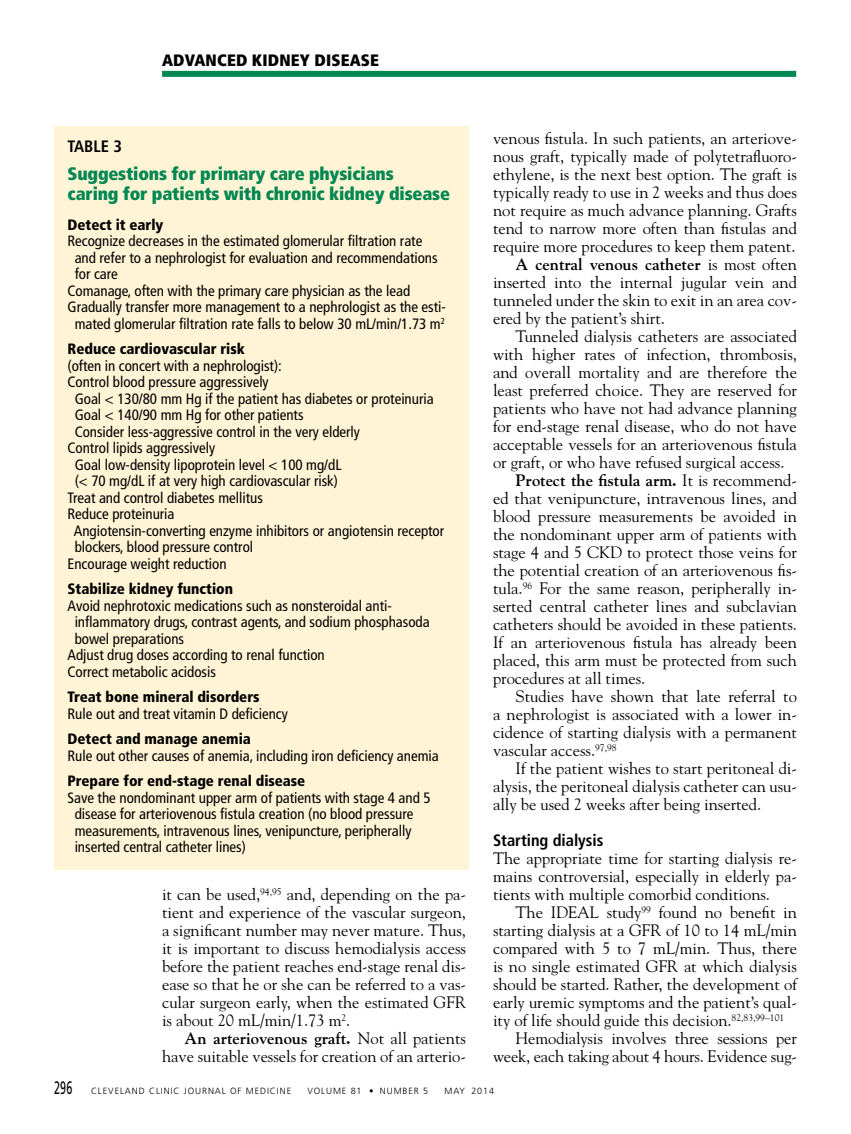
<style>
.page{position:relative;width:851px;height:1134px;background:#fff}
.page>*{position:absolute;margin:0;border:0;box-sizing:border-box;transform-origin:0 0}
.t1{font:900 condensed 18px/19.5px "Frutiger LT Std";letter-spacing:-.01em;color:#008752}
.t2{font:16.5px/18px "Goudy Std";color:#000;text-align:justify}
.t3{font:700 16.5px "Goudy Std";color:#000}
.t4{font:700 condensed 16.5px "Frutiger LT Std";color:#000}
.t5{font:900 condensed 16.5px "Frutiger LT Std";letter-spacing:.01em;color:#000}
.t6{font:condensed 15px/16.5px "Frutiger LT Std";color:#000}
.t7{font:900 condensed 15px "Frutiger LT Std";color:#000}
.t8{font:300 9px "Frutiger LT Std";letter-spacing:.1em;color:#000}
.s1{font-weight:700}
.s2{font-weight:400}
.s3{font-weight:400;font-size:18px}
</style>
<div class="page">
<div style="left:162px;top:71px;width:634px;height:6px;background:#008752"></div>
<div style="left:54px;top:126px;width:414px;height:743px;background:#fff4d5"></div>
<p class="t5" style="left:162px;top:51px;width:218px">ADVANCED KIDNEY DISEASE</p>
<p class="t4" style="left:68px;top:136px;width:56px">TABLE 3</p>
<p class="t1" style="left:68px;top:164px;width:384px">Suggestions for primary care physicians<br>caring for patients with chronic kidney disease</p>
<p class="t7" style="left:68px;top:216px;width:97px">Detect it early</p>
<p class="t6" style="left:68px;top:233px;width:356px">Recognize decreases in the estimated glomerular filtration rate</p>
<p class="t6" style="left:75px;top:250px;width:364px">and refer to a nephrologist for evaluation and recommendations</p>
<p class="t6" style="left:75px;top:266px;width:45px">for care</p>
<p class="t6" style="left:68px;top:283px;width:344px">Comanage, often with the primary care physician as the lead</p>
<p class="t6" style="left:68px;top:299px;width:380px">Gradually transfer more management to a nephrologist as the esti-</p>
<p class="t6" style="left:75px;top:316px;width:372px">mated glomerular filtration rate falls to below 30 mL/min/1.73 m<sup>2</sup></p>
<p class="t7" style="left:68px;top:340px;width:179px">Reduce cardiovascular risk</p>
<p class="t6" style="left:68px;top:358px;width:216px">(often in concert with a nephrologist):</p>
<p class="t6" style="left:68px;top:374px;width:203px">Control blood pressure aggressively</p>
<p class="t6" style="left:75px;top:391px;width:360px">Goal &lt; 130/80 mm Hg if the patient has diabetes or proteinuria</p>
<p class="t6" style="left:75px;top:407px;width:230px">Goal &lt; 140/90 mm Hg for other patients</p>
<p class="t6" style="left:75px;top:424px;width:287px">Consider less-aggressive control in the very elderly</p>
<p class="t6" style="left:68px;top:440px;width:149px">Control lipids aggressively</p>
<p class="t6" style="left:75px;top:457px;width:268px">Goal low-density lipoprotein level &lt; 100 mg/dL</p>
<p class="t6" style="left:75px;top:473px;width:265px">(&lt; 70 mg/dL if at very high cardiovascular risk)</p>
<p class="t6" style="left:68px;top:490px;width:197px">Treat and control diabetes mellitus</p>
<p class="t6" style="left:68px;top:506px;width:108px">Reduce proteinuria</p>
<p class="t6" style="left:74px;top:523px;width:372px">Angiotensin-converting enzyme inhibitors or angiotensin receptor</p>
<p class="t6" style="left:75px;top:539px;width:180px">blockers, blood pressure control</p>
<p class="t6" style="left:68px;top:556px;width:160px">Encourage weight reduction</p>
<p class="t7" style="left:68px;top:580px;width:167px">Stabilize kidney function</p>
<p class="t6" style="left:68px;top:598px;width:326px">Avoid nephrotoxic medications such as nonsteroidal anti-</p>
<p class="t6" style="left:75px;top:614px;width:356px">inflammatory drugs, contrast agents, and sodium phosphasoda</p>
<p class="t6" style="left:75px;top:631px;width:111px">bowel preparations</p>
<p class="t6" style="left:68px;top:647px;width:259px">Adjust drug doses according to renal function</p>
<p class="t6" style="left:68px;top:664px;width:150px">Correct metabolic acidosis</p>
<p class="t7" style="left:68px;top:688px;width:193px">Treat bone mineral disorders</p>
<p class="t6" style="left:68px;top:706px;width:222px">Rule out and treat vitamin D deficiency</p>
<p class="t7" style="left:68px;top:730px;width:185px">Detect and manage anemia</p>
<p class="t6" style="left:68px;top:748px;width:373px">Rule out other causes of anemia, including iron deficiency anemia</p>
<p class="t7" style="left:68px;top:772px;width:239px">Prepare for end-stage renal disease</p>
<p class="t6" style="left:75px;top:790px;width:357px;text-indent:-7px">Save the nondominant upper arm of patients with stage 4 and 5 disease for arteriovenous fistula creation (no blood pressure measurements, intravenous lines, venipuncture, peripherally inserted central catheter lines)</p>
<p class="t2" style="left:162px;top:885px;width:305px">it can be used,<sup>94,95</sup> and, depending on the pa&shy;tient and experience of the vascular surgeon, a significant number may never mature. Thus, it is important to discuss hemodialysis access before the patient reaches end-stage renal dis&shy;ease so that he or she can be referred to a vas&shy;cular surgeon early, when the estimated GFR is about 20 mL/min/1.73 m<sup>2</sup>.</p>
<p class="t2" style="left:162px;top:1029px;width:305px;text-align:right"><span class="s1">An arteriovenous graft.</span> Not all patients have suitable vessels for creation of an arterio-</p>
<p class="t2" style="left:493px;top:129px;width:305px">venous fistula. In such patients, an arteriove-</p>
<p class="t2" style="left:493px;top:147px;width:305px">nous graft, typically made of polytetrafluoro-</p>
<p class="t2" style="left:493px;top:165px;width:305px">ethylene, is the next best option. The graft is</p>
<p class="t2" style="left:493px;top:183px;width:305px">typically ready to use in 2 weeks and thus does</p>
<p class="t2" style="left:493px;top:201px;width:305px">not require as much advance planning. Grafts</p>
<p class="t2" style="left:493px;top:219px;width:305px">tend to narrow more often than fistulas and</p>
<p class="t2" style="left:493px;top:237px;width:304px">require more procedures to keep them patent.</p>
<p class="t3" style="left:515px;top:254px;width:283px">A central venous catheter <span class="s2">is most often</span></p>
<p class="t2" style="left:493px;top:273px;width:305px">inserted into the internal jugular vein and</p>
<p class="t2" style="left:493px;top:291px;width:305px">tunneled under the skin to exit in an area cov-</p>
<p class="t2" style="left:493px;top:309px;width:173px">ered by the patient’s shirt.</p>
<p class="t2" style="left:515px;top:327px;width:283px">Tunneled dialysis catheters are associated</p>
<p class="t2" style="left:493px;top:345px;width:305px">with higher rates of infection, thrombosis,</p>
<p class="t2" style="left:493px;top:363px;width:305px">and overall mortality and are therefore the</p>
<p class="t2" style="left:493px;top:381px;width:305px">least preferred choice. They are reserved for</p>
<p class="t2" style="left:493px;top:399px;width:305px">patients who have not had advance planning</p>
<p class="t2" style="left:493px;top:417px;width:305px">for end-stage renal disease, who do not have</p>
<p class="t2" style="left:493px;top:435px;width:305px">acceptable vessels for an arteriovenous fistula</p>
<p class="t2" style="left:493px;top:453px;width:293px">or graft, or who have refused surgical access.</p>
<p class="t3" style="left:515px;top:470px;width:283px">Protect the fistula arm. <span class="s2">It is recommend-</span></p>
<p class="t2" style="left:493px;top:489px;width:305px">ed that venipuncture, intravenous lines, and</p>
<p class="t2" style="left:493px;top:507px;width:305px">blood pressure measurements be avoided in</p>
<p class="t2" style="left:493px;top:525px;width:305px">the nondominant upper arm of patients with</p>
<p class="t2" style="left:493px;top:543px;width:305px">stage 4 and 5 CKD to protect those veins for</p>
<p class="t2" style="left:493px;top:561px;width:305px">the potential creation of an arteriovenous fis-</p>
<p class="t2" style="left:493px;top:579px;width:305px">tula.<sup>96</sup> For the same reason, peripherally in-</p>
<p class="t2" style="left:493px;top:597px;width:305px">serted central catheter lines and subclavian</p>
<p class="t2" style="left:493px;top:615px;width:305px">catheters should be avoided in these patients.</p>
<p class="t2" style="left:493px;top:633px;width:305px">If an arteriovenous fistula has already been</p>
<p class="t2" style="left:493px;top:651px;width:305px">placed, this arm must be protected from such</p>
<p class="t2" style="left:493px;top:669px;width:154px">procedures at all times.</p>
<p class="t2" style="left:515px;top:687px;width:283px">Studies have shown that late referral to</p>
<p class="t2" style="left:493px;top:705px;width:305px">a nephrologist is associated with a lower in-</p>
<p class="t2" style="left:493px;top:723px;width:305px">cidence of starting dialysis with a permanent</p>
<p class="t2" style="left:493px;top:741px;width:125px">vascular access.<sup>97,98</sup></p>
<p class="t2" style="left:515px;top:759px;width:283px">If the patient wishes to start peritoneal di-</p>
<p class="t2" style="left:493px;top:777px;width:305px">alysis, the peritoneal dialysis catheter can usu-</p>
<p class="t2" style="left:493px;top:795px;width:270px">ally be used 2 weeks after being inserted.</p>
<p class="t4" style="left:493px;top:830px;width:112px">Starting dialysis</p>
<p class="t2" style="left:493px;top:849px;width:305px">The appropriate time for starting dialysis re&shy;mains controversial, especially in elderly pa&shy;tients with multiple comorbid conditions.</p>
<p class="t2" style="left:515px;top:903px;width:283px">The IDEAL study<sup>99</sup> found no benefit in</p>
<p class="t2" style="left:493px;top:921px;width:305px">starting dialysis at a GFR of 10 to 14 mL/min</p>
<p class="t2" style="left:493px;top:939px;width:305px">compared with 5 to 7 mL/min. Thus, there</p>
<p class="t2" style="left:493px;top:957px;width:305px">is no single estimated GFR at which dialysis</p>
<p class="t2" style="left:493px;top:975px;width:305px">should be started. Rather, the development of</p>
<p class="t2" style="left:493px;top:993px;width:305px">early uremic symptoms and the patient’s qual-</p>
<p class="t2" style="left:493px;top:1011px;width:293px">ity of life should guide this decision.<sup>82,83,99–101</sup></p>
<p class="t2" style="left:515px;top:1029px;width:283px">Hemodialysis involves three sessions per</p>
<p class="t2" style="left:493px;top:1047px;width:305px">week, each taking about 4 hours. Evidence sug-</p>
<p class="t8" style="left:54px;top:1085px;width:239px"><span class="s3">296</span> CLEVELAND CLINIC JOURNAL OF MEDICINE</p>
<p class="t8" style="left:307px;top:1085px;width:122px">VOLUME 81 • NUMBER 5</p>
<p class="t8" style="left:444px;top:1085px;width:51px">MAY 2014</p>
</div>
